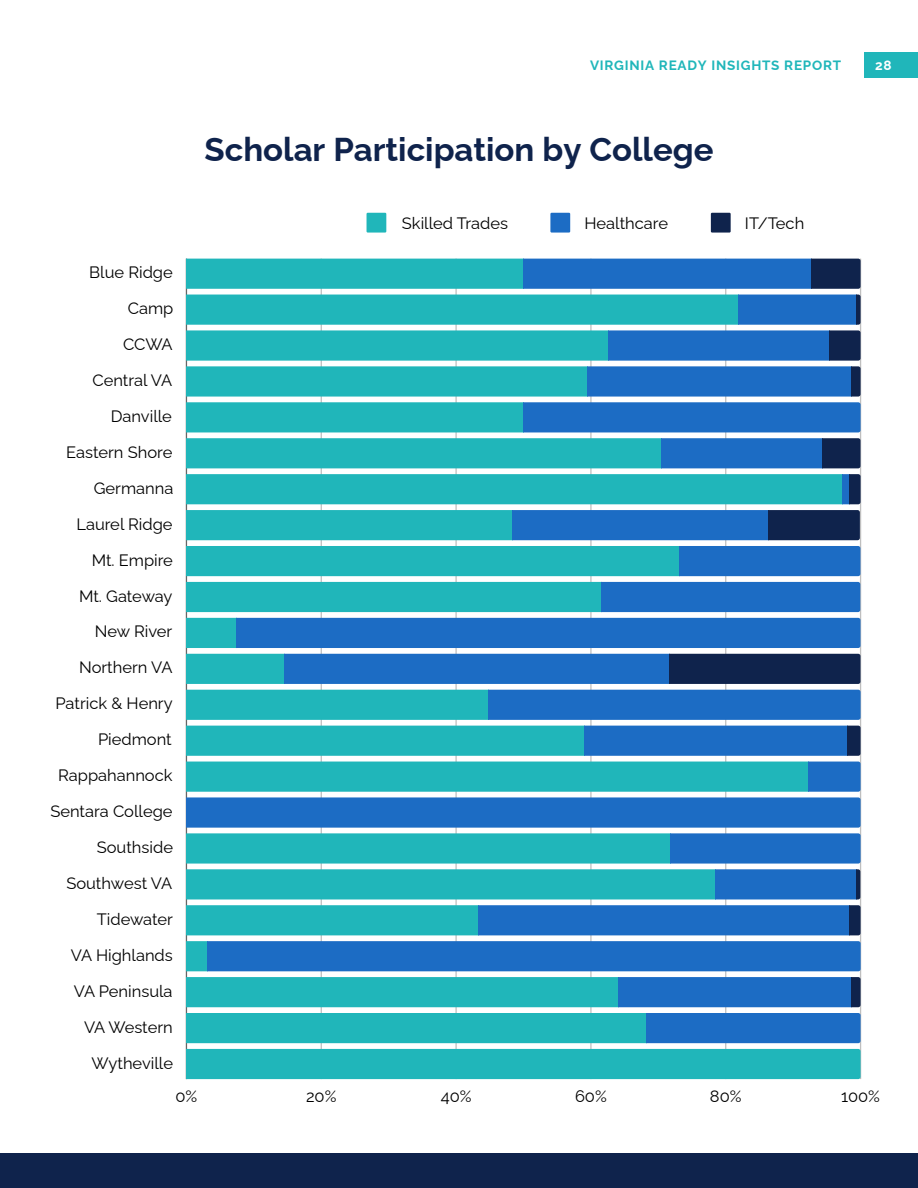
<style>
.page{position:relative;width:918px;height:1188px;background:#fff}
.page>*{position:absolute;margin:0;border:0;box-sizing:border-box;transform-origin:0 0}
.t1{font:700 33px "Raleway";color:#0f234c}
.t2{font:16.5px/35.8px "Raleway";color:#000;text-align:right}
.t3{font:700 13.5px "Raleway";letter-spacing:.055em;color:#20b6ba}
.t4{font:700 13.5px "Raleway";color:#fff}
</style>
<div class="page">
<svg style="left:367px;top:213px;width:19px;height:20px"></svg>
<svg style="left:550px;top:213px;width:20px;height:20px"></svg>
<svg style="left:711px;top:213px;width:20px;height:20px"></svg>
<hr style="left:186px;top:259px;width:1px;height:820px;background:#000;opacity:.6">
<hr style="left:321px;top:259px;width:1px;height:820px;background:#000;opacity:.25">
<hr style="left:455px;top:259px;width:2px;height:820px;background:#000;opacity:.25">
<hr style="left:590px;top:259px;width:2px;height:820px;background:#000;opacity:.25">
<hr style="left:725px;top:259px;width:1px;height:820px;background:#000;opacity:.25">
<hr style="left:860px;top:259px;width:1px;height:820px;background:#000;opacity:.25">
<svg style="left:186px;top:259px;width:675px;height:30px;background:#1e8cb6"></svg>
<svg style="left:186px;top:295px;width:675px;height:137px;background:#3aa6c3"></svg>
<svg style="left:186px;top:438px;width:675px;height:30px;background:#1f9cb7"></svg>
<div style="left:186px;top:474px;width:675px;height:30px;background:#20b6ba"></div>
<svg style="left:186px;top:510px;width:674px;height:30px;background:#1c86ae"></svg>
<svg style="left:186px;top:546px;width:674px;height:30px;background:#1ea2bc"></svg>
<svg style="left:186px;top:582px;width:674px;height:30px;background:#1e99bd"></svg>
<svg style="left:186px;top:618px;width:675px;height:30px;background:#1c71c3"></svg>
<svg style="left:186px;top:654px;width:675px;height:30px;background:#1962a0"></svg>
<svg style="left:186px;top:690px;width:675px;height:30px;background:#1e8dbf"></svg>
<svg style="left:186px;top:726px;width:675px;height:30px;background:#1f97bc"></svg>
<svg style="left:186px;top:762px;width:675px;height:137px;background:#3aa5c5"></svg>
<svg style="left:186px;top:905px;width:675px;height:30px;background:#1f8cbe"></svg>
<div style="left:186px;top:941px;width:675px;height:30px;background:#1c6cc4"></div>
<svg style="left:186px;top:977px;width:675px;height:30px;background:#1e9abb"></svg>
<svg style="left:186px;top:1013px;width:675px;height:30px;background:#1e9ebd"></svg>
<div style="left:186px;top:1049px;width:675px;height:30px;background:#20b6ba"></div>
<div style="left:864px;top:52px;width:54px;height:26px;background:#20b6ba"></div>
<div style="left:0;top:1153px;width:918px;height:35px;background:#0f234c"></div>
<p class="t3" style="left:590px;top:57px;width:253px">VIRGINIA READY INSIGHTS REPORT</p>
<h1 class="t4" style="left:875px;top:57px;width:18px">28</h1>
<p class="t1" style="left:204px;top:130px;width:510px">Scholar Participation by College</p>
<p class="t2" style="left:50px;top:254px;width:125px">Blue Ridge<br>Camp<br>CCWA<br>Central VA<br>Danville<br>Eastern Shore<br>Germanna<br>Laurel Ridge<br>Mt. Empire<br>Mt. Gateway<br>New River<br>Northern VA<br>Patrick &amp; Henry<br>Piedmont<br>Rappahannock<br>Sentara College<br>Southside<br>Southwest VA<br>Tidewater<br>VA Highlands<br>VA Peninsula<br>VA Western<br>Wytheville</p>
<p class="t2" style="left:402px;top:205px;width:108px">Skilled Trades</p>
<p class="t2" style="left:585px;top:205px;width:85px">Healthcare</p>
<p class="t2" style="left:745px;top:205px;width:61px">IT/Tech</p>
<p class="t2" style="left:176px;top:1078px;width:23px">0%</p>
<p class="t2" style="left:306px;top:1078px;width:32px">20%</p>
<p class="t2" style="left:441px;top:1078px;width:32px">40%</p>
<p class="t2" style="left:575px;top:1078px;width:33px">60%</p>
<p class="t2" style="left:710px;top:1078px;width:33px">80%</p>
<p class="t2" style="left:841px;top:1078px;width:41px">100%</p>
</div>
